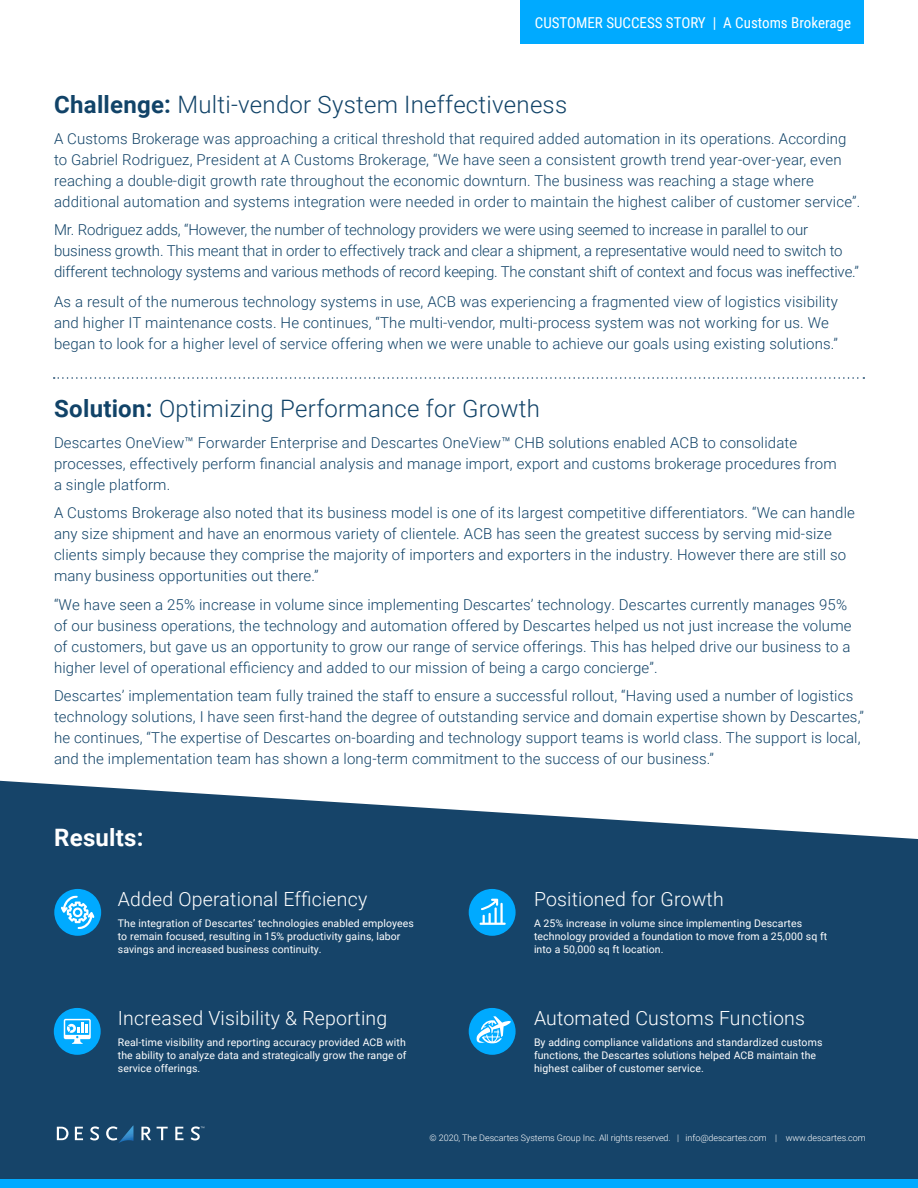
<style>
.page{position:relative;width:918px;height:1188px;background:#fff}
.page>*{position:absolute;margin:0;border:0;box-sizing:border-box;transform-origin:0 0}
.t1{font:300 24px "Roboto";letter-spacing:.01em;color:#114368}
.t2{font:700 24px "Roboto";letter-spacing:.01em;color:#fff}
.t3{font:300 19.5px "Roboto";letter-spacing:.01em;color:#fff}
.Body{font:300 15px/21px "Roboto";letter-spacing:.01em;color:#114368}
.Body-2{font:300 15px/21px "Roboto";letter-spacing:-.01em;color:#114368}
.t4{font:15px "Roboto Condensed";color:#fff}
.t5{font:10.5px/12.6px "Roboto";letter-spacing:.01em;color:#fff}
.t6{font:300 9px "Roboto";letter-spacing:-.005em;color:#fff}
.s1{font-weight:700}
</style>
<div class="page">
<svg style="left:0;top:781px;width:918px;height:398px;background:#275174"></svg>
<div style="left:521px;top:0;width:343px;height:43px;background:#0af"></div>
<svg style="left:54px;top:377px;width:810px;height:2px"></svg>
<div style="left:0;top:1179px;width:918px;height:9px;background:#0af"></div>
<div style="left:469px;top:1008px;width:47px;height:47px;background:#0af;border-radius:50%"></div>
<svg style="left:476px;top:1016px;width:35px;height:28px"></svg>
<div style="left:54px;top:1008px;width:47px;height:47px;background:#0af;border-radius:50%"></div>
<svg style="left:64px;top:1019px;width:27px;height:25px"></svg>
<div style="left:469px;top:889px;width:47px;height:47px;background:#0af;border-radius:50%"></div>
<svg style="left:480px;top:899px;width:26px;height:26px"></svg>
<div style="left:54px;top:889px;width:47px;height:47px;background:#0af;border-radius:50%"></div>
<svg style="left:61px;top:896px;width:34px;height:33px"></svg>
<svg style="left:57px;top:1127px;width:12px;height:13px"></svg>
<svg style="left:75px;top:1127px;width:8px;height:13px"></svg>
<svg style="left:90px;top:1126px;width:9px;height:14px"></svg>
<svg style="left:141px;top:1127px;width:10px;height:13px"></svg>
<svg style="left:157px;top:1127px;width:11px;height:13px"></svg>
<svg style="left:175px;top:1127px;width:9px;height:13px"></svg>
<svg style="left:191px;top:1126px;width:13px;height:14px"></svg>
<svg style="left:106px;top:1126px;width:27px;height:17px"></svg>
<p class="t4" style="left:535px;top:12px;width:318px">CUSTOMER SUCCESS STORY | A Customs Brokerage</p>
<p class="t1" style="left:54px;top:88px;width:514px"><span class="s1">Challenge:</span> Multi-vendor System Ineffectiveness</p>
<p class="Body" style="left:54px;top:128px;width:808px">A Customs Brokerage was approaching a critical threshold that required added automation in its operations. According to Gabriel Rodriguez, President at A Customs Brokerage, “We have seen a consistent growth trend year-over-year, even reaching a double-digit growth rate throughout the economic downturn. The business was reaching a stage where additional automation and systems integration were needed in order to maintain the highest caliber of customer service”.</p>
<p class="Body-2" style="left:54px;top:219px;width:806px">Mr. Rodriguez adds, “However, the number of technology providers we were using seemed to increase in parallel to our business growth. This meant that in order to effectively track and clear a shipment, a representative would need to switch to different technology systems and various methods of record keeping. The constant shift of context and focus was ineffective.”</p>
<p class="Body" style="left:54px;top:291px;width:785px">As a result of the numerous technology systems in use, ACB was experiencing a fragmented view of logistics visibility and higher IT maintenance costs. He continues, “The multi-vendor, multi-process system was not working for us. We began to look for a higher level of service offering when we were unable to achieve our goals using existing solutions.”</p>
<p class="t1" style="left:54px;top:391px;width:487px"><span class="s1">Solution:</span> Optimizing Performance for Growth</p>
<p class="Body" style="left:54px;top:431px;width:784px">Descartes OneView™ Forwarder Enterprise and Descartes OneView™ CHB solutions enabled ACB to consolidate processes, effectively perform financial analysis and manage import, export and customs brokerage procedures from a single platform.</p>
<p class="Body" style="left:54px;top:502px;width:802px">A Customs Brokerage also noted that its business model is one of its largest competitive differentiators. “We can handle any size shipment and have an enormous variety of clientele. ACB has seen the greatest success by serving mid-size clients simply because they comprise the majority of importers and exporters in the industry. However there are still so many business opportunities out there.”</p>
<p class="Body" style="left:54px;top:593px;width:799px">“We have seen a 25% increase in volume since implementing Descartes’ technology. Descartes currently manages 95% of our business operations, the technology and automation offered by Descartes helped us not just increase the volume of customers, but gave us an opportunity to grow our range of service offerings. This has helped drive our business to a</p>
<p class="Body" style="left:54px;top:656px;width:605px">higher level of operational efficiency and added to our mission of being a cargo concierge”.</p>
<p class="Body" style="left:54px;top:685px;width:811px">Descartes’ implementation team fully trained the staff to ensure a successful rollout, “Having used a number of logistics technology solutions, I have seen first-hand the degree of outstanding service and domain expertise shown by Descartes,” he continues, “The expertise of Descartes on-boarding and technology support teams is world class. The support is local, and the implementation team has shown a long-term commitment to the success of our business.”</p>
<p class="t2" style="left:54px;top:820px;width:91px">Results:</p>
<p class="t3" style="left:118px;top:886px;width:251px">Added Operational Efficiency</p>
<p class="t5" style="left:118px;top:917px;width:298px">The integration of Descartes’ technologies enabled employees to remain focused, resulting in 15% productivity gains, labor savings and increased business continuity.</p>
<p class="t3" style="left:118px;top:1005px;width:271px">Increased Visibility &amp; Reporting</p>
<p class="t5" style="left:118px;top:1036px;width:290px;text-align:justify">Real-time visibility and reporting accuracy provided ACB with the ability to analyze data and strategically grow the range of service offerings.</p>
<p class="t3" style="left:534px;top:886px;width:191px">Positioned for Growth</p>
<p class="t5" style="left:534px;top:917px;width:295px">A 25% increase in volume since implementing Descartes technology provided a foundation to move from a 25,000 sq ft into a 50,000 sq ft location.</p>
<p class="t3" style="left:534px;top:1005px;width:272px">Automated Customs Functions</p>
<p class="t5" style="left:534px;top:1036px;width:290px">By adding compliance validations and standardized customs functions, the Descartes solutions helped ACB maintain the highest caliber of customer service.</p>
<p class="t6" style="left:430px;top:1132px;width:438px">© 2020, The Descartes Systems Group Inc. All rights reserved. | info@descartes.com | www.descartes.com</p>
</div>
